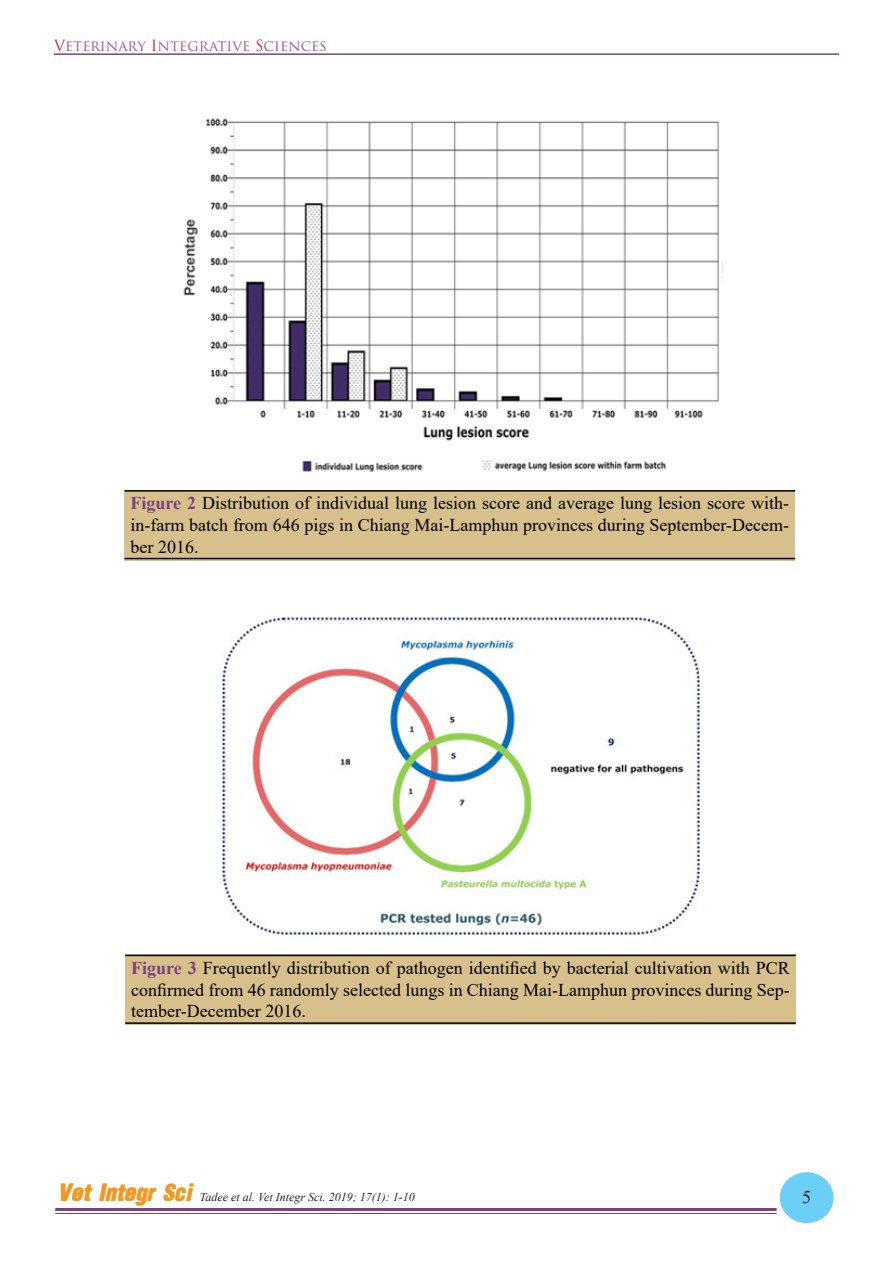
<style>
.page{position:relative;width:893px;height:1263px;background:#fff}
.page>*{position:absolute;margin:0;border:0;box-sizing:border-box;transform-origin:0 0}
.t1{font:36px "DSE Wat Ta Na";color:#f7971d}
.t2{font:18px/21.6px "Times New Roman";color:#000;text-align:justify}
.t3{font:18px "Times New Roman";color:#231f20}
.t4{font:15px "Trajan Pro 3";color:#a057a3}
.t5{font:italic 12px "Times New Roman";color:#231f20}
.s1{color:#d1232a}
.s2{font-weight:700;color:#7c407d}
</style>
<div class="page">
<hr style="left:55px;top:1208px;width:722px;height:3px;background:#7c407d">
<hr style="left:55px;top:1213px;width:722px;height:1px;background:#7c407d">
<div style="left:780px;top:1172px;width:54px;height:51px;background:#6bcff6;border-radius:50%"></div>
<hr style="left:54px;top:53px;width:785px;height:2px;background:#694992">
<img style="left:183px;top:118px;width:540px;height:354px">
<div style="left:125px;top:490px;width:670px;height:70px;background:#d7c08c"></div>
<hr style="left:125px;top:490px;width:670px;height:2px;background:#000">
<hr style="left:125px;top:558px;width:670px;height:1px;background:#000">
<img style="left:222px;top:617px;width:477px;height:317px">
<div style="left:125px;top:955px;width:671px;height:70px;background:#d7c08c"></div>
<hr style="left:125px;top:955px;width:671px;height:1px;background:#000">
<hr style="left:125px;top:1022px;width:671px;height:2px;background:#000">
<p class="t4" style="left:54px;top:35px;width:274px"><span class="s1">V</span>eterinary <span class="s1">I</span>ntegrative <span class="s1">S</span>ciences</p>
<p class="t2" style="left:131px;top:492px;width:660px"><span class="s2">Figure 2</span> Distribution of individual lung lesion score and average lung lesion score with&shy;in-farm batch from 646 pigs in Chiang Mai-Lamphun provinces during September-Decem&shy;ber 2016.</p>
<p class="t2" style="left:131px;top:956px;width:660px"><span class="s2">Figure 3</span> Frequently distribution of pathogen identified by bacterial cultivation with PCR confirmed from 46 randomly selected lungs in Chiang Mai-Lamphun provinces during Sep&shy;tember-December 2016.</p>
<h1 class="t1" style="left:58px;top:1171px;width:135px">Vet Integr Sci</h1>
<p class="t5" style="left:200px;top:1189px;width:216px">Tadee et al. Vet Integr Sci. 2019; 17(1): 1-10</p>
<p class="t3" style="left:802px;top:1184px;width:10px">5</p>
</div>
